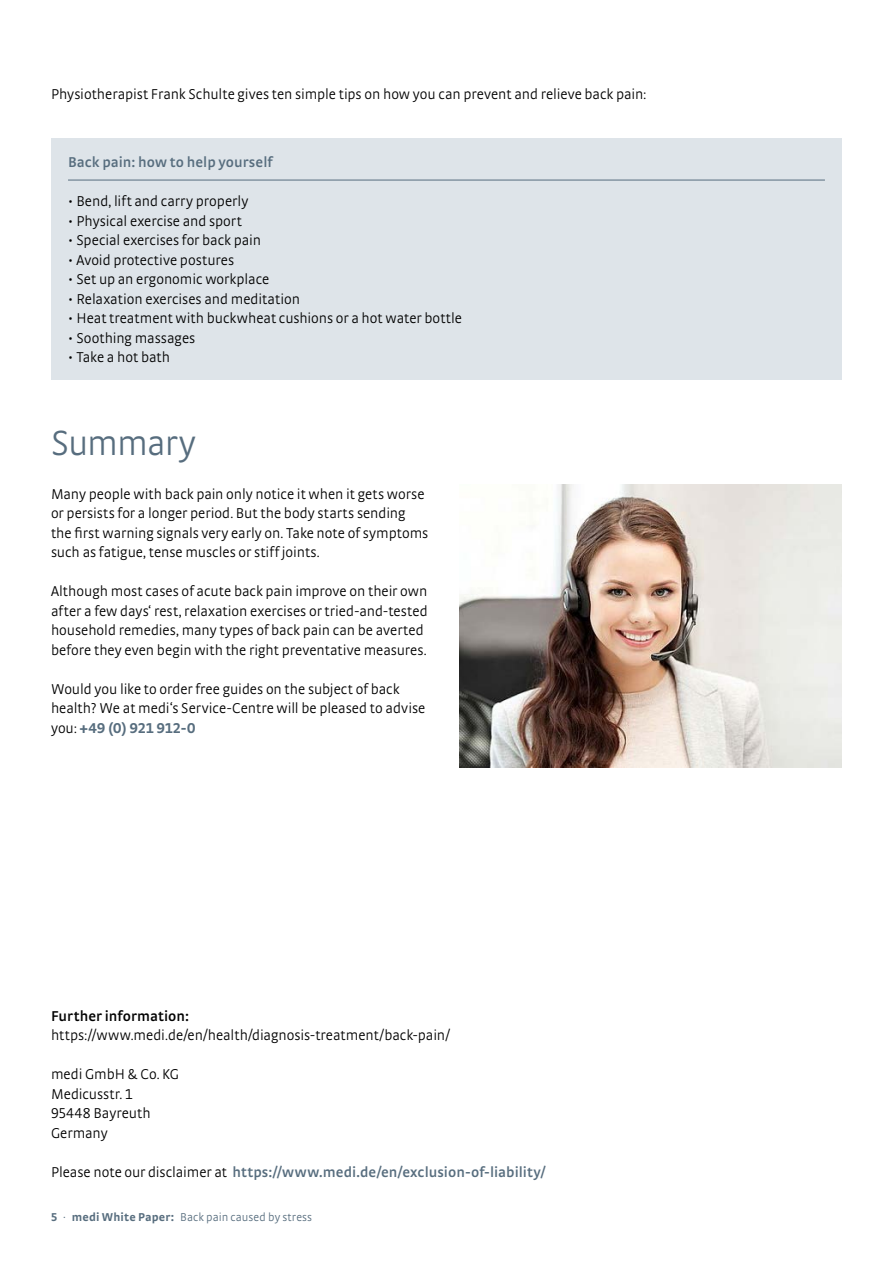
<style>
.page{position:relative;width:893px;height:1263px;background:#fff}
.page>*{position:absolute;margin:0;border:0;box-sizing:border-box;transform-origin:0 0}
.t1{font:300 36.75px "medi Strada Pro";letter-spacing:-.025em;color:#576d7e}
.t2{font:300 15px/19.5px "medi Strada Pro";letter-spacing:-.005em;color:#000}
.t3{font:600 15px "medi Strada Pro";letter-spacing:.005em;color:#576d7e}
.t4{font:600 15px "medi Strada Pro";letter-spacing:.005em;color:#000}
.t5{font:300 12px "medi Strada Pro";letter-spacing:.01em;color:#576d7e}
.s1{font-weight:700;color:#576d7e}
.s2{font-weight:300;color:#000}
.s3{font-weight:700}
</style>
<div class="page">
<div style="left:51px;top:138px;width:791px;height:241px;background:#dee4e9"></div>
<hr style="left:68px;top:180px;width:757px;height:1px;background:#576d7e">
<img style="left:459px;top:484px;width:383px;height:283px">
<p class="t2" style="left:51px;top:84px;width:597px">Physiotherapist Frank Schulte gives ten simple tips on how you can prevent and relieve back pain:</p>
<p class="t3" style="left:68px;top:152px;width:206px">Back pain: how to help yourself</p>
<p class="t2" style="left:68px;top:191px;width:182px">• Bend, lift and carry properly</p>
<p class="t2" style="left:68px;top:211px;width:175px">• Physical exercise and sport</p>
<p class="t2" style="left:68px;top:230px;width:194px">• Special exercises for back pain</p>
<p class="t2" style="left:68px;top:250px;width:168px">• Avoid protective postures</p>
<p class="t2" style="left:68px;top:269px;width:203px">• Set up an ergonomic workplace</p>
<p class="t2" style="left:68px;top:289px;width:234px">• Relaxation exercises and meditation</p>
<p class="t2" style="left:68px;top:308px;width:396px">• Heat treatment with buckwheat cushions or a hot water bottle</p>
<p class="t2" style="left:68px;top:328px;width:129px">• Soothing massages</p>
<p class="t2" style="left:68px;top:347px;width:104px">• Take a hot bath</p>
<h1 class="t1" style="left:51px;top:420px;width:147px">Summary</h1>
<p class="t2" style="left:51px;top:484px;width:379px">Many people with back pain only notice it when it gets worse or persists for a longer period. But the body starts sending the first warning signals very early on. Take note of symptoms such as fatigue, tense muscles or stiff joints.</p>
<p class="t2" style="left:51px;top:581px;width:378px">Although most cases of acute back pain improve on their own after a few days‘ rest, relaxation exercises or tried-and-tested household remedies, many types of back pain can be averted before they even begin with the right preventative measures.</p>
<p class="t2" style="left:51px;top:679px;width:376px">Would you like to order free guides on the subject of back health? We at medi‘s Service-Centre will be pleased to advise you: <span class="s1">+49 (0) 921 912-0</span></p>
<p class="t4" style="left:51px;top:1006px;width:140px">Further information:</p>
<p class="t2" style="left:51px;top:1025px;width:400px">https://www.medi.de/en/health/diagnosis-treatment/back-pain/</p>
<p class="t2" style="left:51px;top:1064px;width:130px">medi GmbH &amp; Co. KG<br>Medicusstr. 1<br>95448 Bayreuth<br>Germany</p>
<p class="t3" style="left:51px;top:1162px;width:496px"><span class="s2">Please note our disclaimer at</span> https://www.medi.de/en/exclusion-of-liability/</p>
<p class="t5" style="left:51px;top:1209px;width:263px"><span class="s3">5</span> · <span class="s3">medi White Paper:</span> Back pain caused by stress</p>
</div>
